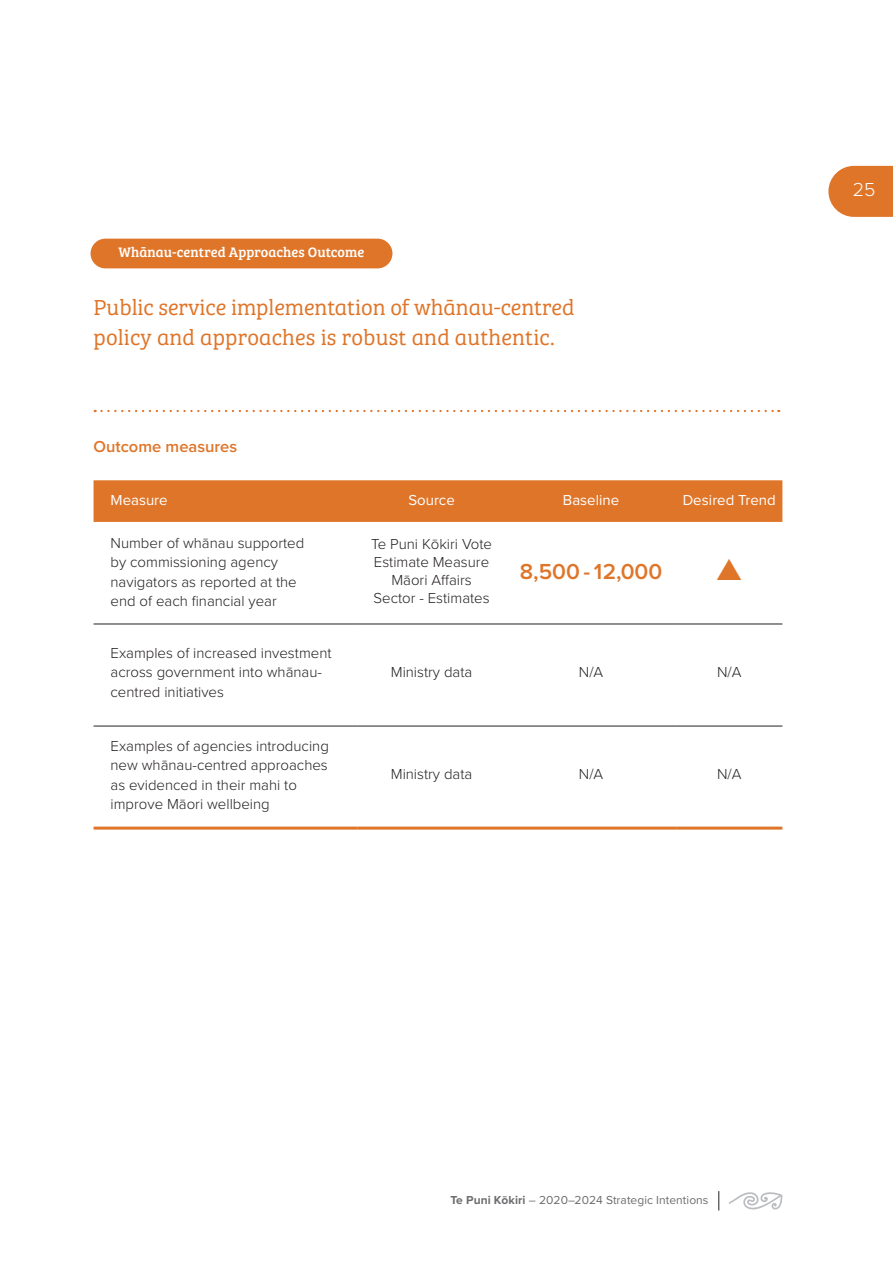
<style>
.page{position:relative;width:893px;height:1263px;background:#fff}
.page>*{position:absolute;margin:0;border:0;box-sizing:border-box;transform-origin:0 0}
.t1{font:300 22.5px/30px "Bree Serif";letter-spacing:-.005em;color:#df7529}
.t2{font:600 22.5px "Proxima Nova";color:#df7529}
.t3{font:300 19.5px "Proxima Nova";color:#fff}
.t4{font:600 16.5px "Proxima Nova";color:#df7529}
.t5{font:300 15px/19.5px "Proxima Nova";color:#231f20}
.t6{font:15px "Proxima Nova";color:#fff}
.t7{font:14.25px "Bree Serif";letter-spacing:.005em;color:#fff}
.t8{font:12px "Proxima Nova";letter-spacing:.005em;color:#6c6d70}
.s1{font-weight:700}
</style>
<div class="page">
<svg style="left:828px;top:166px;width:65px;height:51px;background:#e1813c"></svg>
<svg style="left:729px;top:1192px;width:54px;height:18px"></svg>
<svg style="left:718px;top:1191px;width:1px;height:19px"></svg>
<div style="left:94px;top:480px;width:688px;height:42px;background:#df7529"></div>
<hr style="left:94px;top:624px;width:263px;height:1px;background:#231f20">
<hr style="left:357px;top:624px;width:149px;height:1px;background:#231f20">
<hr style="left:506px;top:624px;width:170px;height:1px;background:#231f20">
<hr style="left:676px;top:624px;width:106px;height:1px;background:#231f20">
<hr style="left:94px;top:726px;width:263px;height:1px;background:#231f20">
<hr style="left:357px;top:726px;width:149px;height:1px;background:#231f20">
<hr style="left:506px;top:726px;width:170px;height:1px;background:#231f20">
<hr style="left:676px;top:726px;width:106px;height:1px;background:#231f20">
<hr style="left:94px;top:827px;width:263px;height:3px;background:#df7529">
<hr style="left:357px;top:827px;width:149px;height:3px;background:#df7529">
<hr style="left:506px;top:827px;width:170px;height:3px;background:#df7529">
<hr style="left:676px;top:827px;width:106px;height:3px;background:#df7529">
<svg style="left:95px;top:410px;width:684px;height:2px"></svg>
<div style="left:91px;top:239px;width:301px;height:29px;background:#df7529;border-radius:15px"></div>
<p class="t7" style="left:119px;top:241px;width:247px">Whānau-centred Approaches Outcome</p>
<h1 class="t1" style="left:94px;top:291px;width:482px">Public service implementation of whānau-centred policy and approaches is robust and authentic.</h1>
<p class="t4" style="left:94px;top:435px;width:145px">Outcome measures</p>
<p class="t6" style="left:111px;top:489px;width:59px">Measure</p>
<p class="t6" style="left:408px;top:489px;width:48px">Source</p>
<p class="t6" style="left:563px;top:489px;width:58px">Baseline</p>
<p class="t6" style="left:683px;top:489px;width:95px">Desired Trend</p>
<p class="t5" style="left:111px;top:532px;width:195px">Number of whānau supported by commissioning agency navigators as reported at the end of each financial year</p>
<p class="t5" style="left:371px;top:534px;width:122px;line-height:18px;text-align:center">Te Puni Kōkiri Vote<br>Estimate Measure<br>Māori Affairs<br>Sector - Estimates</p>
<h1 class="t2" style="left:520px;top:555px;width:144px">8,500 - 12,000</h1>
<p class="t5" style="left:111px;top:642px;width:222px">Examples of increased investment across government into whānau&shy;centred initiatives</p>
<p class="t5" style="left:111px;top:735px;width:220px">Examples of agencies introducing new whānau-centred approaches as evidenced in their mahi to improve Māori wellbeing</p>
<p class="t5" style="left:391px;top:661px;width:83px">Ministry data</p>
<p class="t5" style="left:579px;top:661px;width:26px">N/A</p>
<p class="t5" style="left:717px;top:661px;width:26px">N/A</p>
<p class="t5" style="left:391px;top:763px;width:83px">Ministry data</p>
<p class="t5" style="left:579px;top:763px;width:26px">N/A</p>
<p class="t5" style="left:717px;top:763px;width:26px">N/A</p>
<h2 class="t3" style="left:853px;top:175px;width:24px">25</h2>
<p class="t8" style="left:450px;top:1190px;width:260px"><span class="s1">Te Puni Kōkiri</span> – 2020–2024 Strategic Intentions</p>
</div>
